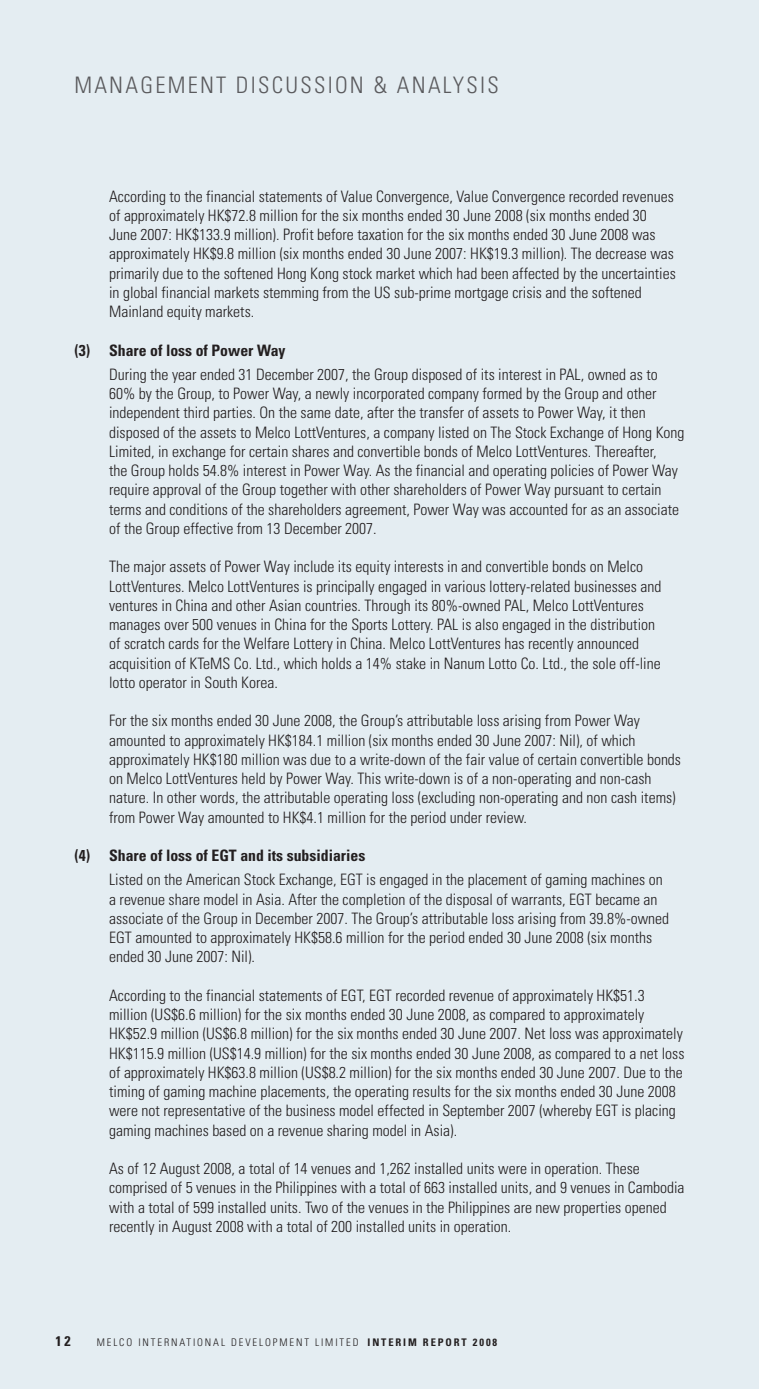
<style>
.page{position:relative;width:759px;height:1389px;background:#e4edf2}
.page>*{position:absolute;margin:0;border:0;box-sizing:border-box;transform-origin:0 0}
.t1{font:300 condensed 22.75px "Univers LT Std";letter-spacing:.1em;color:#5a5a5d}
.t2{font:300 condensed 15.75px/19.2px "Univers LT Std";color:#231f20}
.t3{font:700 condensed 15.75px "Univers LT Std";color:#231f20}
.t4{font:700 condensed 14px "Univers LT Std";color:#231f20}
.t5{font:300 condensed 10.5px "Univers LT Std";letter-spacing:.18em;color:#231f20}
.s1{font-weight:700}
</style>
<div class="page">
<h1 class="t1" style="left:74px;top:77px;width:426px">MANAGEMENT DISCUSSION &amp; ANALYSIS</h1>
<p class="t2" style="left:109px;top:188px;width:568px">According to the financial statements of Value Convergence, Value Convergence recorded revenues of approximately HK$72.8 million for the six months ended 30 June 2008 (six months ended 30<br>June 2007: HK$133.9 million). Profit before taxation for the six months ended 30 June 2008 was approximately HK$9.8 million (six months ended 30 June 2007: HK$19.3 million). The decrease was primarily due to the softened Hong Kong stock market which had been affected by the uncertainties in global financial markets stemming from the US sub-prime mortgage crisis and the softened Mainland equity markets.</p>
<p class="t3" style="left:74px;top:344px;width:213px">(3) Share of loss of Power Way</p>
<p class="t2" style="left:109px;top:366px;width:577px">During the year ended 31 December 2007, the Group disposed of its interest in PAL, owned as to 60% by the Group, to Power Way, a newly incorporated company formed by the Group and other independent third parties. On the same date, after the transfer of assets to Power Way, it then disposed of the assets to Melco LottVentures, a company listed on The Stock Exchange of Hong Kong Limited, in exchange for certain shares and convertible bonds of Melco LottVentures. Thereafter,<br>the Group holds 54.8% interest in Power Way. As the financial and operating policies of Power Way require approval of the Group together with other shareholders of Power Way pursuant to certain terms and conditions of the shareholders agreement, Power Way was accounted for as an associate of the Group effective from 13 December 2007.</p>
<p class="t2" style="left:109px;top:559px;width:554px">The major assets of Power Way include its equity interests in and convertible bonds on Melco LottVentures. Melco LottVentures is principally engaged in various lottery-related businesses and ventures in China and other Asian countries. Through its 80%-owned PAL, Melco LottVentures manages over 500 venues in China for the Sports Lottery. PAL is also engaged in the distribution of scratch cards for the Welfare Lottery in China. Melco LottVentures has recently announced acquisition of KTeMS Co. Ltd., which holds a 14% stake in Nanum Lotto Co. Ltd., the sole off-line lotto operator in South Korea.</p>
<p class="t2" style="left:109px;top:713px;width:573px">For the six months ended 30 June 2008, the Group’s attributable loss arising from Power Way amounted to approximately HK$184.1 million (six months ended 30 June 2007: Nil), of which approximately HK$180 million was due to a write-down of the fair value of certain convertible bonds on Melco LottVentures held by Power Way. This write-down is of a non-operating and non-cash nature. In other words, the attributable operating loss (excluding non-operating and non cash items) from Power Way amounted to HK$4.1 million for the period under review.</p>
<p class="t3" style="left:74px;top:849px;width:293px">(4) Share of loss of EGT and its subsidiaries</p>
<p class="t2" style="left:109px;top:872px;width:562px">Listed on the American Stock Exchange, EGT is engaged in the placement of gaming machines on a revenue share model in Asia. After the completion of the disposal of warrants, EGT became an associate of the Group in December 2007. The Group’s attributable loss arising from 39.8%-owned EGT amounted to approximately HK$58.6 million for the period ended 30 June 2008 (six months ended 30 June 2007: Nil).</p>
<p class="t2" style="left:109px;top:987px;width:577px">According to the financial statements of EGT, EGT recorded revenue of approximately HK$51.3 million (US$6.6 million) for the six months ended 30 June 2008, as compared to approximately HK$52.9 million (US$6.8 million) for the six months ended 30 June 2007. Net loss was approximately HK$115.9 million (US$14.9 million) for the six months ended 30 June 2008, as compared to a net loss of approximately HK$63.8 million (US$8.2 million) for the six months ended 30 June 2007. Due to the timing of gaming machine placements, the operating results for the six months ended 30 June 2008 were not representative of the business model effected in September 2007 (whereby EGT is placing gaming machines based on a revenue sharing model in Asia).</p>
<p class="t2" style="left:109px;top:1161px;width:577px">As of 12 August 2008, a total of 14 venues and 1,262 installed units were in operation. These comprised of 5 venues in the Philippines with a total of 663 installed units, and 9 venues in Cambodia with a total of 599 installed units. Two of the venues in the Philippines are new properties opened recently in August 2008 with a total of 200 installed units in operation.</p>
<p class="t4" style="left:56px;top:1336px;width:16px">12</p>
<p class="t5" style="left:97px;top:1338px;width:402px">MELCO INTERNATIONAL DEVELOPMENT LIMITED <span class="s1">INTERIM REPORT 2008</span></p>
</div>
